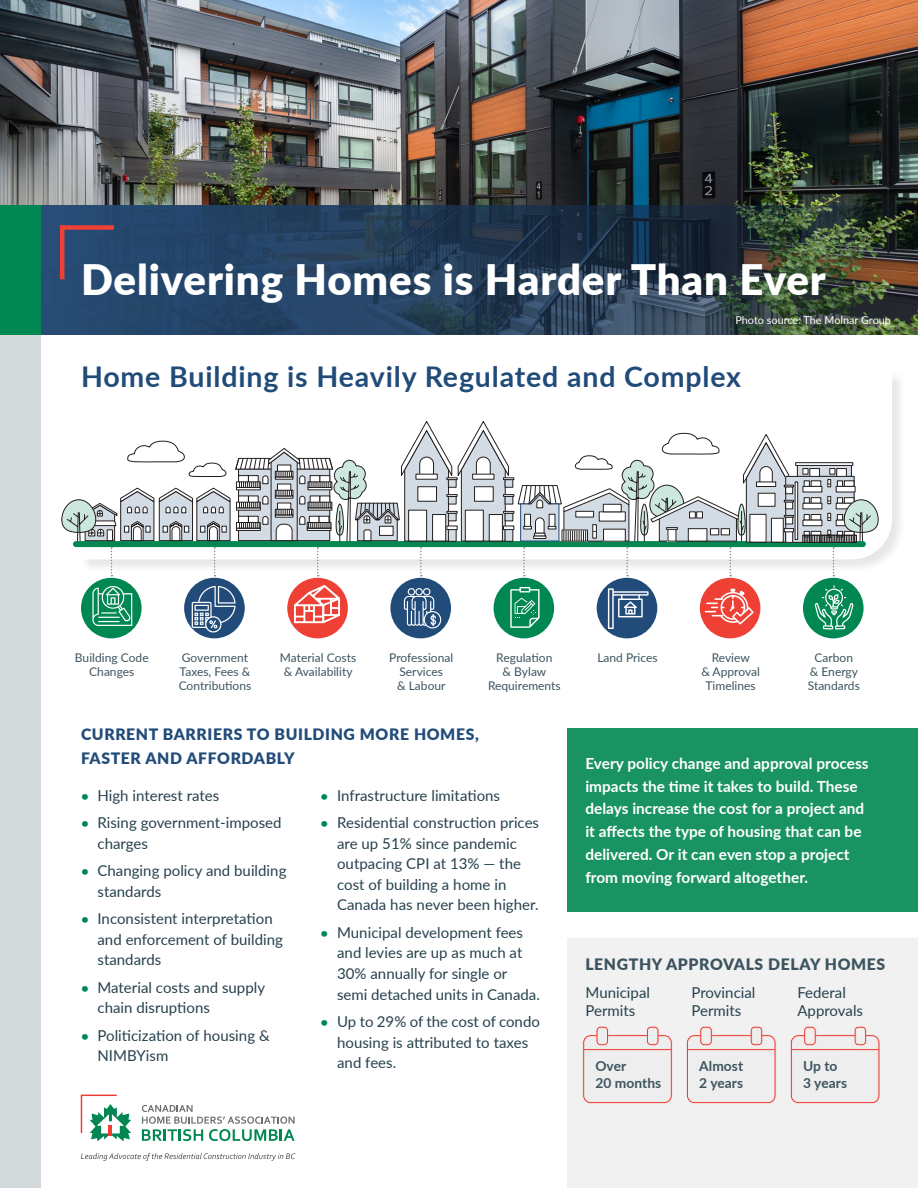
<style>
.page{position:relative;width:918px;height:1188px;background:#fff}
.page>*{position:absolute;margin:0;border:0;box-sizing:border-box;transform-origin:0 0}
.t1{font:900 42px "Lato";letter-spacing:.02em;color:#fff}
.NEW_SUBHEAD_BLACK{font:700 28.5px "Lato";letter-spacing:.03em;color:#214b79}
.NEW_SUBHEAD_BLACK-2{font:900 15.75px/24px "Lato";letter-spacing:.04em;color:#214b79}
.Case_in_Point_BIGGER{font:900 15.75px "Lato";letter-spacing:.04em;color:#3c545f}
.Body{font:700 15.3px/22.8px "Lato";color:#fff}
.Sidebar_info_w_arrows{font:15px/20.7px "Lato";color:#26414d}
.Sidebar_info_w_arrows-2{font:700 13.8px/16.2px "Lato";letter-spacing:.005em;color:#3c545f}
.Sidebar_info_w_arrows-3{font:12px/14.2px "Lato";color:#3c545f;text-align:center}
.Default{font:10.8px "Lato";color:#fff}
.s1{font-weight:700;font-size:13.5px;color:#008752}
</style>
<div class="page">
<svg style="left:81px;top:1095px;width:50px;height:46px"></svg>
<svg style="left:142px;top:1105px;width:153px;height:36px"></svg>
<svg style="left:81px;top:1153px;width:214px;height:8px"></svg>
<div style="left:567px;top:938px;width:351px;height:250px;background:#f1f1f1"></div>
<div style="left:80px;top:370px;width:827px;height:204px;background:#231f20;opacity:.11"></div>
<svg style="left:81px;top:372px;width:811px;height:187px"></svg>
<img style="left:0;top:0;width:918px;height:205px">
<div style="left:81px;top:578px;width:61px;height:60px;background:#008752;border-radius:50%"></div>
<svg style="left:92px;top:584px;width:40px;height:42px"></svg>
<div style="left:184px;top:578px;width:61px;height:60px;background:#214b79;border-radius:50%"></div>
<div style="left:287px;top:578px;width:61px;height:60px;background:#ef4035;border-radius:50%"></div>
<div style="left:390px;top:578px;width:61px;height:60px;background:#214b79;border-radius:50%"></div>
<div style="left:494px;top:578px;width:60px;height:60px;background:#008752;border-radius:50%"></div>
<div style="left:597px;top:578px;width:60px;height:60px;background:#214b79;border-radius:50%"></div>
<div style="left:700px;top:578px;width:60px;height:60px;background:#ef4035;border-radius:50%"></div>
<div style="left:803px;top:578px;width:61px;height:60px;background:#008752;border-radius:50%"></div>
<svg style="left:40px;top:205px;width:878px;height:130px;background:#294153"></svg>
<hr style="left:60px;top:225px;width:4px;height:54px;background:#ef4035">
<div style="left:60px;top:225px;width:54px;height:5px;background:#ef4035"></div>
<div style="left:567px;top:728px;width:351px;height:184px;background:#1a9363"></div>
<svg style="left:192px;top:586px;width:44px;height:47px"></svg>
<svg style="left:294px;top:585px;width:46px;height:38px"></svg>
<svg style="left:404px;top:588px;width:37px;height:41px"></svg>
<svg style="left:510px;top:587px;width:30px;height:41px"></svg>
<svg style="left:608px;top:588px;width:41px;height:41px"></svg>
<svg style="left:705px;top:589px;width:49px;height:35px"></svg>
<svg style="left:815px;top:585px;width:39px;height:45px"></svg>
<div style="left:0;top:334px;width:40px;height:854px;background:#d4d9db"></div>
<div style="left:0;top:205px;width:40px;height:130px;background:#008752"></div>
<svg style="left:582px;top:1026px;width:91px;height:78px;background:#eee1e1"></svg>
<svg style="left:686px;top:1026px;width:90px;height:78px;background:#eee1e1"></svg>
<svg style="left:790px;top:1026px;width:90px;height:78px;background:#eee1e1"></svg>
<svg style="left:61px;top:420px;width:818px;height:156px"></svg>
<p class="t1" style="left:81px;top:249px;width:746px">Delivering Homes is Harder Than Ever</p>
<p class="Default" style="left:735px;top:312px;width:157px">Photo source: The Molnar Group</p>
<p class="NEW_SUBHEAD_BLACK" style="left:81px;top:356px;width:662px">Home Building is Heavily Regulated and Complex</p>
<p class="Sidebar_info_w_arrows-3" style="left:75px;top:650px;width:75px">Building Code<br>Changes</p>
<p class="Sidebar_info_w_arrows-3" style="left:179px;top:650px;width:74px;text-align:left">Government<br>Taxes, Fees &amp;<br>Contributions</p>
<p class="Sidebar_info_w_arrows-3" style="left:280px;top:650px;width:78px">Material Costs &amp; Availability</p>
<p class="Sidebar_info_w_arrows-3" style="left:389px;top:650px;width:66px">Professional<br>Services<br>&amp; Labour</p>
<p class="Sidebar_info_w_arrows-3" style="left:488px;top:650px;width:74px">Regulation<br>&amp; Bylaw<br>Requirements</p>
<p class="Sidebar_info_w_arrows-3" style="left:597px;top:650px;width:62px">Land Prices</p>
<p class="Sidebar_info_w_arrows-3" style="left:701px;top:650px;width:60px">Review<br>&amp; Approval<br>Timelines</p>
<p class="Sidebar_info_w_arrows-3" style="left:808px;top:650px;width:54px">Carbon<br>&amp; Energy<br>Standards</p>
<p class="NEW_SUBHEAD_BLACK-2" style="left:81px;top:722px;width:399px">CURRENT BARRIERS TO BUILDING MORE HOMES,<br>FASTER AND AFFORDABLY</p>
<p class="Sidebar_info_w_arrows" style="left:81px;top:784px;width:140px"><span class="s1">•</span> High interest rates</p>
<p class="Sidebar_info_w_arrows" style="left:98px;top:812px;width:186px;text-indent:-16px"><span class="s1">•</span> Rising government-imposed charges</p>
<p class="Sidebar_info_w_arrows" style="left:98px;top:860px;width:190px;text-indent:-16px"><span class="s1">•</span> Changing policy and building standards</p>
<p class="Sidebar_info_w_arrows" style="left:98px;top:908px;width:187px;text-indent:-16px"><span class="s1">•</span> Inconsistent interpretation and enforcement of building standards</p>
<p class="Sidebar_info_w_arrows" style="left:98px;top:976px;width:169px;text-indent:-16px"><span class="s1">•</span> Material costs and supply chain disruptions</p>
<p class="Sidebar_info_w_arrows" style="left:98px;top:1024px;width:174px;text-indent:-16px"><span class="s1">•</span> Politicization of housing &amp;<br>NIMBYism</p>
<p class="Sidebar_info_w_arrows" style="left:321px;top:784px;width:181px"><span class="s1">•</span> Infrastructure limitations</p>
<p class="Sidebar_info_w_arrows" style="left:337px;top:812px;width:204px;text-indent:-16px"><span class="s1">•</span> Residential construction prices are up 51% since pandemic outpacing CPI at 13% — the cost of building a home in<br>Canada has never been higher.</p>
<p class="Sidebar_info_w_arrows" style="left:337px;top:921px;width:204px;text-indent:-16px"><span class="s1">•</span> Municipal development fees and levies are up as much at<br>30% annually for single or semi detached units in Canada.</p>
<p class="Sidebar_info_w_arrows" style="left:337px;top:1011px;width:204px;text-indent:-16px"><span class="s1">•</span> Up to 29% of the cost of condo housing is attributed to taxes and fees.</p>
<p class="Body" style="left:585px;top:751px;width:285px">Every policy change and approval process impacts the time it takes to build. These delays increase the cost for a project and it affects the type of housing that can be delivered. Or it can even stop a project from moving forward altogether.</p>
<p class="Case_in_Point_BIGGER" style="left:585px;top:953px;width:301px">LENGTHY APPROVALS DELAY HOMES</p>
<p class="Sidebar_info_w_arrows" style="left:586px;top:983px;width:66px;line-height:17.7px">Municipal<br>Permits</p>
<p class="Sidebar_info_w_arrows" style="left:691px;top:983px;width:66px;line-height:17.7px">Provincial<br>Permits</p>
<p class="Sidebar_info_w_arrows" style="left:797px;top:983px;width:67px;line-height:17.7px">Federal<br>Approvals</p>
<p class="Sidebar_info_w_arrows-2" style="left:595px;top:1058px;width:67px">Over<br>20 months</p>
<p class="Sidebar_info_w_arrows-2" style="left:699px;top:1058px;width:45px">Almost<br>2 years</p>
<p class="Sidebar_info_w_arrows-2" style="left:803px;top:1058px;width:45px">Up to<br>3 years</p>
</div>
